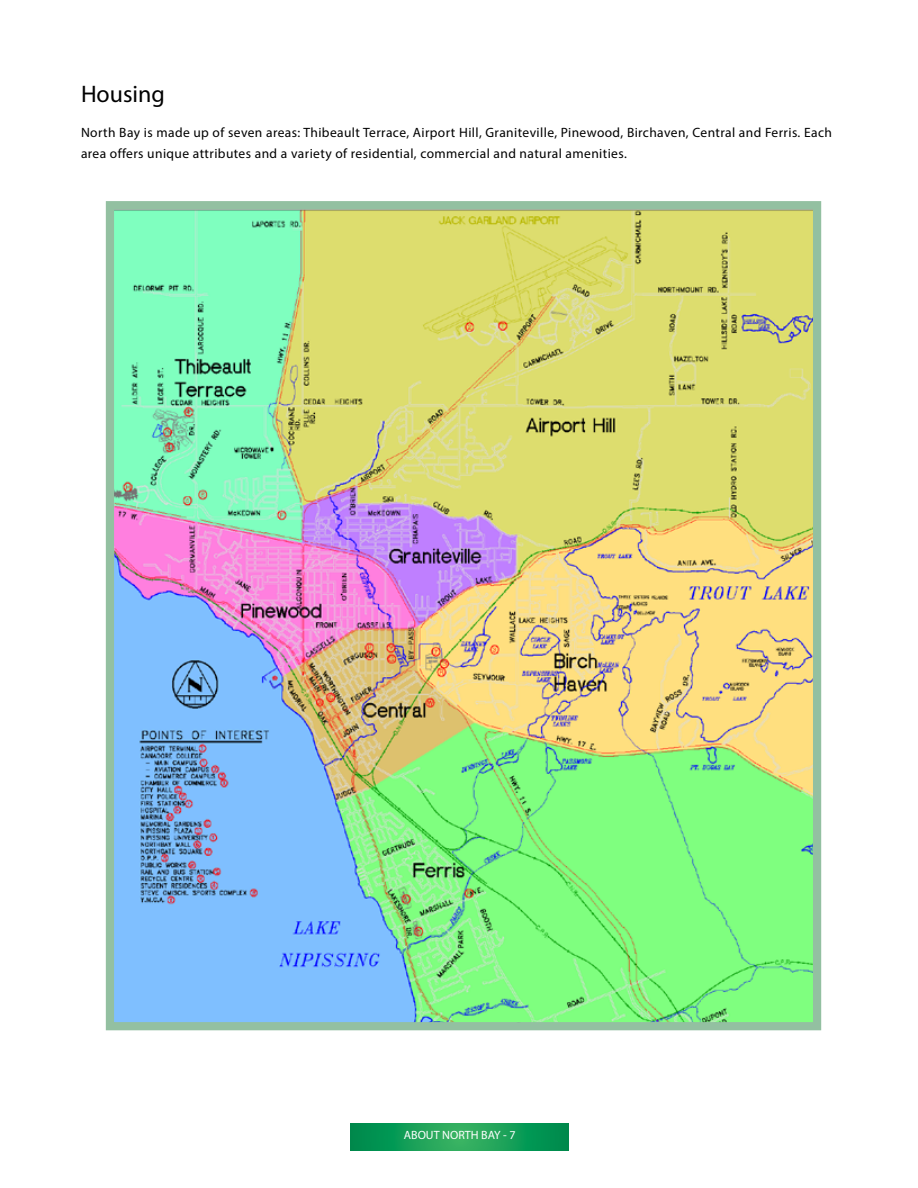
<style>
.page{position:relative;width:918px;height:1188px;background:#fff}
.page>*{position:absolute;margin:0;border:0;box-sizing:border-box;transform-origin:0 0}
.t1{font:24px "Myriad Pro";color:#000}
.t2{font:13.5px/21px "Myriad Pro";letter-spacing:.03em;color:#000}
.t3{font:12px "Myriad Pro";color:#fff}
</style>
<div class="page">
<svg style="left:351px;top:1124px;width:218px;height:26px;background:#159d57"></svg>
<img style="left:115px;top:210px;width:697px;height:811px">
<div style="left:106px;top:201px;width:715px;height:829px;border:8px solid #93c0a1"></div>
<h1 class="t1" style="left:81px;top:79px;width:85px">Housing</h1>
<p class="t2" style="left:81px;top:121px;width:753px">North Bay is made up of seven areas: Thibeault Terrace, Airport Hill, Graniteville, Pinewood, Birchaven, Central and Ferris. Each area offers unique attributes and a variety of residential, commercial and natural amenities.</p>
<p class="t3" style="left:404px;top:1127px;width:113px">ABOUT NORTH BAY - 7</p>
</div>
